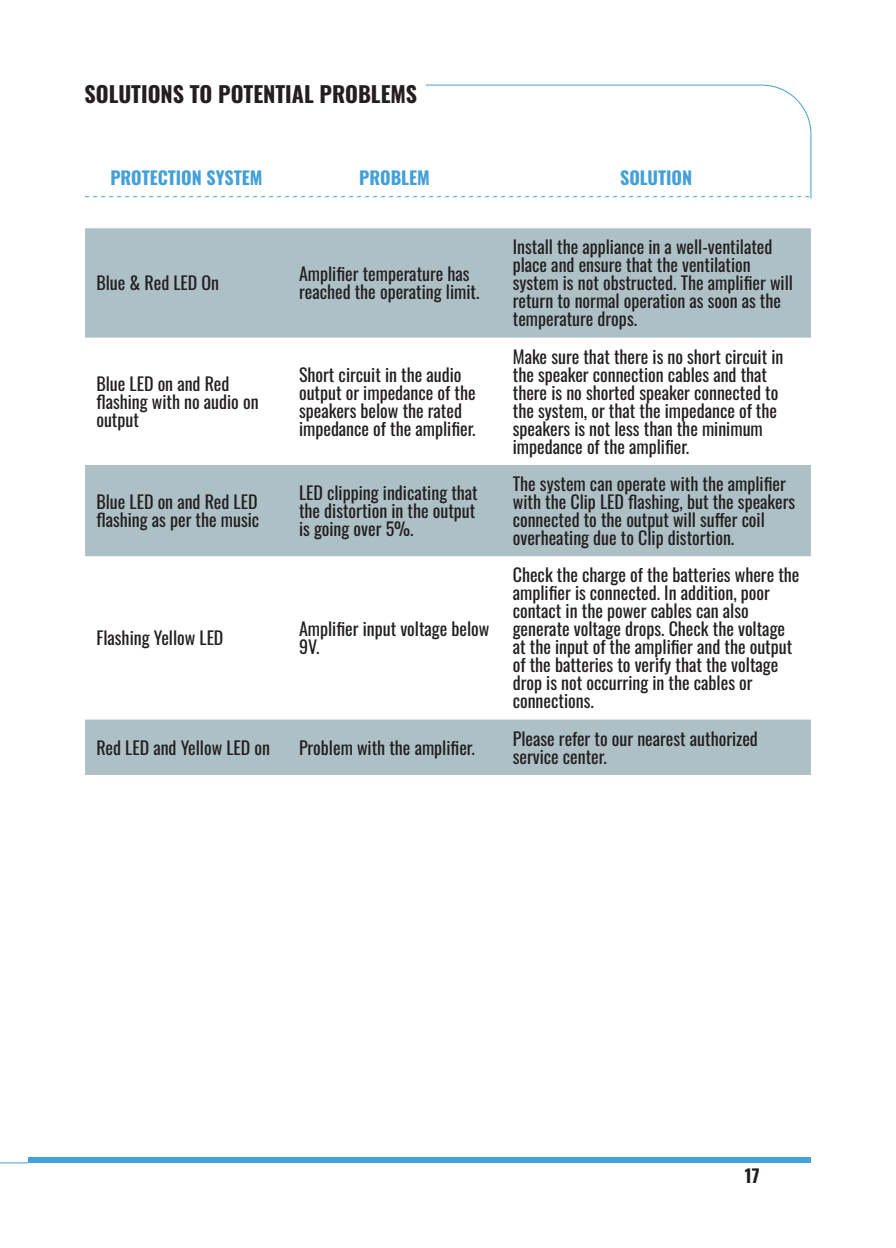
<style>
.page{position:relative;width:896px;height:1248px;background:#fff}
.page>*{position:absolute;margin:0;border:0;box-sizing:border-box;transform-origin:0 0}
.t1{font:700 22px "Oswald";color:#231f20}
.t2{font:18px/18px "Oswald";color:#231f20}
.t3{font:700 18px "Oswald";color:#44a0d8}
.t4{font:700 18px "Oswald";color:#231f20}
</style>
<div class="page">
<svg style="left:0;top:1162px;width:29px;height:1px"></svg>
<div style="left:28px;top:1157px;width:783px;height:5px;background:#44a0d8"></div>
<svg style="left:85px;top:84px;width:727px;height:115px"></svg>
<div style="left:85px;top:58px;width:340px;height:95px;background:#fff"></div>
<svg style="left:85px;top:228px;width:726px;height:546px"></svg>
<svg style="left:85px;top:196px;width:726px;height:1px"></svg>
<p class="t1" style="left:85px;top:77px;width:334px">SOLUTIONS TO POTENTIAL PROBLEMS</p>
<p class="t3" style="left:110px;top:164px;width:154px">PROTECTION SYSTEM</p>
<p class="t3" style="left:359px;top:164px;width:72px">PROBLEM</p>
<p class="t3" style="left:620px;top:164px;width:74px">SOLUTION</p>
<p class="t2" style="left:96px;top:273px;width:124px">Blue &amp; Red LED On</p>
<p class="t2" style="left:299px;top:264px;width:182px">Amplifier temperature has reached the operating limit.</p>
<p class="t2" style="left:96px;top:373px;width:164px">Blue LED on and Red flashing with no audio on output</p>
<p class="t2" style="left:299px;top:364px;width:178px">Short circuit in the audio output or impedance of the speakers below the rated impedance of the amplifier.</p>
<p class="t2" style="left:513px;top:237px;width:282px">Install the appliance in a well-ventilated place and ensure that the ventilation system is not obstructed. The amplifier will return to normal operation as soon as the temperature drops.</p>
<p class="t2" style="left:513px;top:346px;width:272px">Make sure that there is no short circuit in the speaker connection cables and that there is no shorted speaker connected to the system, or that the impedance of the speakers is not less than the minimum impedance of the amplifier.</p>
<p class="t2" style="left:96px;top:491px;width:164px">Blue LED on and Red LED flashing as per the music</p>
<p class="t2" style="left:299px;top:482px;width:180px">LED clipping indicating that the distortion in the output is going over 5%.</p>
<p class="t2" style="left:513px;top:473px;width:284px">The system can operate with the amplifier with the Clip LED flashing, but the speakers connected to the output will suffer coil overheating due to Clip distortion.</p>
<p class="t2" style="left:96px;top:628px;width:129px">Flashing Yellow LED</p>
<p class="t2" style="left:299px;top:619px;width:192px">Amplifier input voltage below<br>9V.</p>
<p class="t2" style="left:513px;top:565px;width:288px">Check the charge of the batteries where the amplifier is connected. In addition, poor contact in the power cables can also generate voltage drops. Check the voltage at the input of the amplifier and the output of the batteries to verify that the voltage drop is not occurring in the cables or connections.</p>
<p class="t2" style="left:96px;top:737px;width:175px">Red LED and Yellow LED on</p>
<p class="t2" style="left:299px;top:737px;width:177px">Problem with the amplifier.</p>
<p class="t2" style="left:513px;top:728px;width:247px">Please refer to our nearest authorized service center.</p>
<p class="t4" style="left:745px;top:1161px;width:16px">17</p>
</div>
